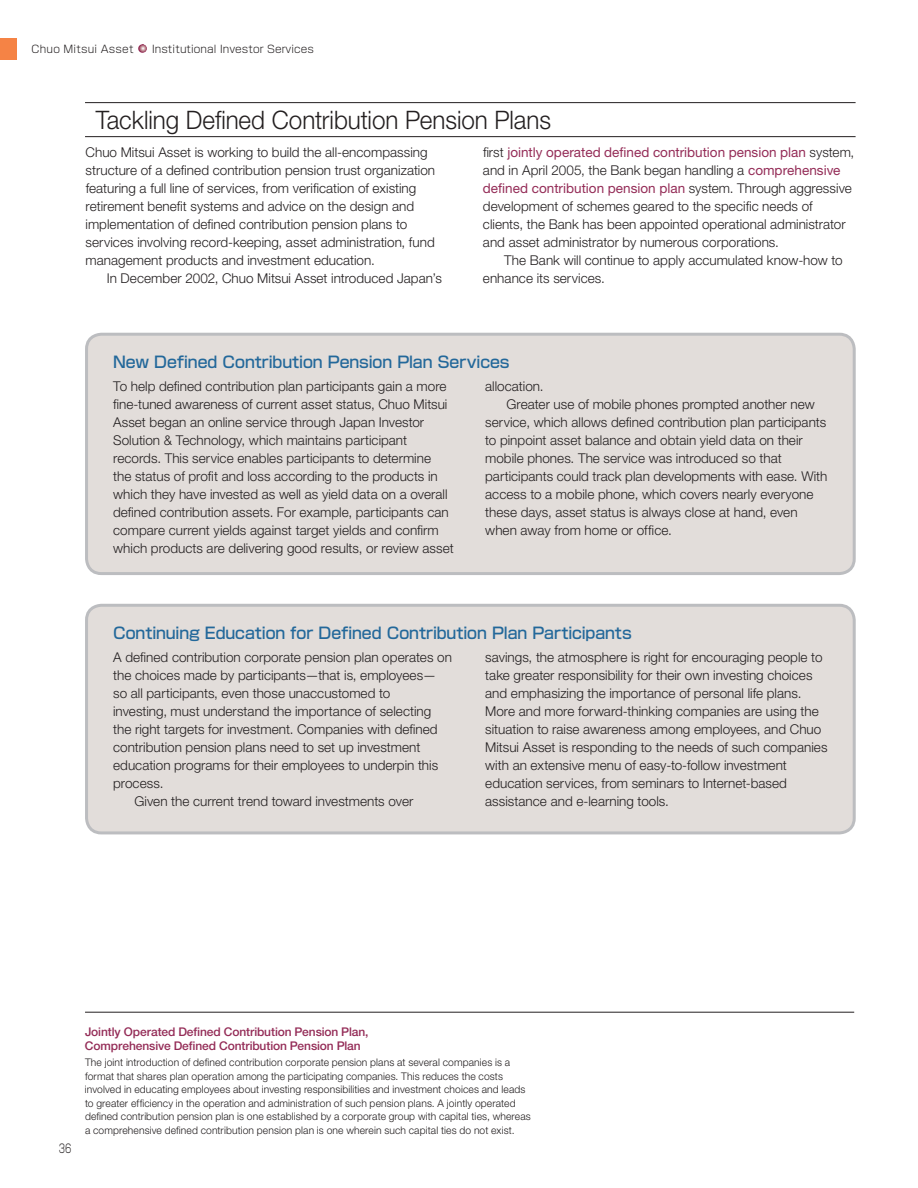
<style>
.page{position:relative;width:918px;height:1188px;background:#fff}
.page>*{position:absolute;margin:0;border:0;box-sizing:border-box;transform-origin:0 0}
.t1{font:300 25.5px "Helvetica Neue";letter-spacing:-.005em;color:#231f20;scale:.95 1}
.t2{font:500 15.75px "Shin Go";letter-spacing:-.005em;color:#23689a}
.t3{font:300 13.5px/18px "Helvetica Neue";color:#231f20}
.t4{font:500 12px/13.5px "Helvetica Neue";letter-spacing:-.005em;color:#942c57}
.t5{font:300 12px "Shin Go";color:#231f20;scale:.7 1}
.t6{font:300 10.5px/13.5px "Helvetica Neue";letter-spacing:.01em;color:#231f20}
.t7{font:300 10.5px "Shin Go";color:#231f20}
.s1{font-weight:400;color:#942c57}
</style>
<div class="page">
<div style="left:0;top:38px;width:17px;height:21px;background:#f58345"></div>
<svg style="left:138px;top:44px;width:9px;height:9px"></svg>
<hr style="left:85px;top:1012px;width:769px;height:1px;background:#231f20">
<hr style="left:85px;top:136px;width:771px;height:1px;background:#231f20">
<hr style="left:85px;top:102px;width:771px;height:1px;background:#231f20">
<div style="left:87px;top:334px;width:767px;height:240px;background:#e2ddda;border-radius:15px"></div>
<div style="left:85px;top:333px;width:771px;height:242px;border:3px solid #bcbdc0;border-radius:15px"></div>
<div style="left:87px;top:605px;width:767px;height:228px;background:#e2ddda;border-radius:15px"></div>
<div style="left:85px;top:604px;width:771px;height:230px;border:3px solid #bcbdc0;border-radius:15px"></div>
<p class="t7" style="left:32px;top:42px;width:104px">Chuo Mitsui Asset</p>
<p class="t7" style="left:152px;top:42px;width:163px">Institutional Investor Services</p>
<h1 class="t1" style="left:96px;top:104px;width:481px">Tackling Defined Contribution Pension Plans</h1>
<p class="t3" style="left:86px;top:143px;width:351px">Chuo Mitsui Asset is working to build the all-encompassing structure of a defined contribution pension trust organization featuring a full line of services, from verification of existing retirement benefit systems and advice on the design and implementation of defined contribution pension plans to services involving record-keeping, asset administration, fund management products and investment education.</p>
<p class="t3" style="left:107px;top:269px;width:337px">In December 2002, Chuo Mitsui Asset introduced Japan’s</p>
<p class="t3" style="left:483px;top:143px;width:373px">first <span class="s1">jointly operated defined contribution pension plan</span> system, and in April 2005, the Bank began handling a <span class="s1">comprehensive defined contribution pension plan</span> system. Through aggressive development of schemes geared to the specific needs of clients, the Bank has been appointed operational administrator and asset administrator by numerous corporations.</p>
<p class="t3" style="left:483px;top:251px;width:361px;text-indent:21px">The Bank will continue to apply accumulated know-how to enhance its services.</p>
<p class="t2" style="left:113px;top:352px;width:398px">New Defined Contribution Pension Plan Services</p>
<p class="t3" style="left:113px;top:377px;width:342px">To help defined contribution plan participants gain a more fine-tuned awareness of current asset status, Chuo Mitsui Asset began an online service through Japan Investor Solution &amp; Technology, which maintains participant records. This service enables participants to determine<br>the status of profit and loss according to the products in which they have invested as well as yield data on a overall defined contribution assets. For example, participants can compare current yields against target yields and confirm which products are delivering good results, or review asset</p>
<p class="t3" style="left:485px;top:377px;width:60px">allocation.</p>
<p class="t3" style="left:506px;top:395px;width:310px">Greater use of mobile phones prompted another new</p>
<p class="t3" style="left:485px;top:413px;width:343px">service, which allows defined contribution plan participants</p>
<p class="t3" style="left:485px;top:431px;width:319px">to pinpoint asset balance and obtain yield data on their</p>
<p class="t3" style="left:485px;top:449px;width:298px">mobile phones. The service was introduced so that</p>
<p class="t3" style="left:485px;top:467px;width:344px">participants could track plan developments with ease. With</p>
<p class="t3" style="left:485px;top:485px;width:330px">access to a mobile phone, which covers nearly everyone</p>
<p class="t3" style="left:485px;top:503px;width:314px">these days, asset status is always close at hand, even</p>
<p class="t3" style="left:485px;top:521px;width:188px">when away from home or office.</p>
<p class="t2" style="left:113px;top:623px;width:520px">Continuing Education for Defined Contribution Plan Participants</p>
<p class="t3" style="left:113px;top:648px;width:340px">A defined contribution corporate pension plan operates on</p>
<p class="t3" style="left:113px;top:666px;width:325px">the choices made by participants—that is, employees—</p>
<p class="t3" style="left:113px;top:684px;width:279px">so all participants, even those unaccustomed to</p>
<p class="t3" style="left:113px;top:702px;width:320px">investing, must understand the importance of selecting</p>
<p class="t3" style="left:113px;top:720px;width:326px">the right targets for investment. Companies with defined</p>
<p class="t3" style="left:113px;top:738px;width:309px">contribution pension plans need to set up investment</p>
<p class="t3" style="left:113px;top:756px;width:327px">education programs for their employees to underpin this</p>
<p class="t3" style="left:113px;top:774px;width:52px">process.</p>
<p class="t3" style="left:134px;top:792px;width:280px">Given the current trend toward investments over</p>
<p class="t3" style="left:485px;top:648px;width:344px">savings, the atmosphere is right for encouraging people to take greater responsibility for their own investing choices and emphasizing the importance of personal life plans.<br>More and more forward-thinking companies are using the situation to raise awareness among employees, and Chuo Mitsui Asset is responding to the needs of such companies with an extensive menu of easy-to-follow investment education services, from seminars to Internet-based assistance and e-learning tools.</p>
<p class="t5" style="left:59px;top:1141px;width:10px">36</p>
<p class="t4" style="left:85px;top:1025px;width:285px">Jointly Operated Defined Contribution Pension Plan,<br>Comprehensive Defined Contribution Pension Plan</p>
<p class="t6" style="left:85px;top:1055px;width:447px">The joint introduction of defined contribution corporate pension plans at several companies is a format that shares plan operation among the participating companies. This reduces the costs involved in educating employees about investing responsibilities and investment choices and leads to greater efficiency in the operation and administration of such pension plans. A jointly operated defined contribution pension plan is one established by a corporate group with capital ties, whereas a comprehensive defined contribution pension plan is one wherein such capital ties do not exist.</p>
</div>
